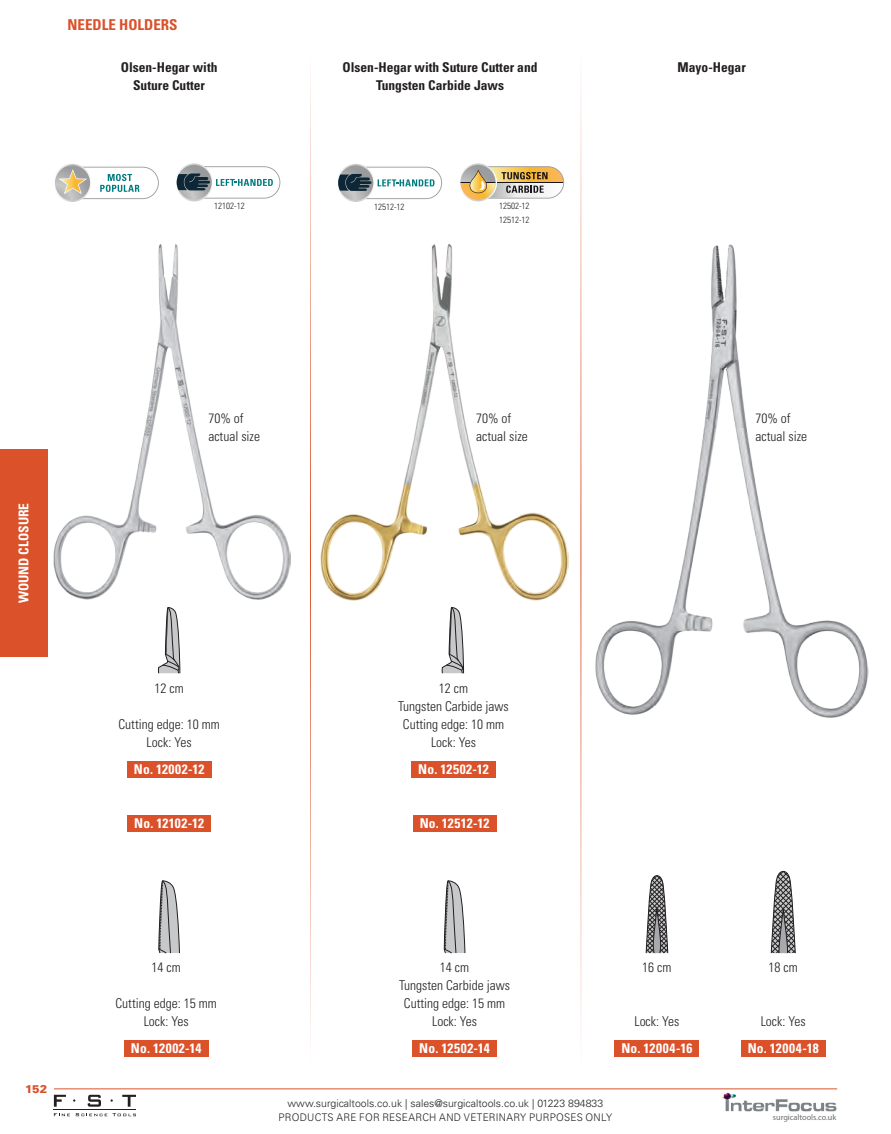
<style>
.page{position:relative;width:891px;height:1134px;background:#fff}
.page>*{position:absolute;margin:0;border:0;box-sizing:border-box;transform-origin:0 0}
.t1{font:700 condensed 15px "Univers LT Std";color:#da512a}
.t2{font:300 condensed 13.5px/18px "Univers LT Std";color:#231f20;text-align:center}
.t3{font:700 condensed 13.5px "Univers LT Std";letter-spacing:.015em;color:#fff}
.t4{font:700 condensed 13.5px/18px "Univers LT Std";color:#231f20;text-align:center}
.t5{font:900 11.25px "Univers LT Std";color:#da512a}
.t6{font:300 10.5px/13.5px "Univers LT Std";color:#231f20;text-align:center}
.t7{font:300 condensed 9px/13.2px "Univers LT Std";color:#231f20}
.t8{font:8.25px "Myriad Pro";color:#6c6d70}
</style>
<div class="page">
<hr style="left:54px;top:1089px;width:783px;height:1px;background:#da512a">
<svg style="left:54px;top:1095px;width:12px;height:12px"></svg>
<svg style="left:88px;top:1095px;width:13px;height:12px"></svg>
<svg style="left:122px;top:1095px;width:14px;height:12px"></svg>
<svg style="left:54px;top:1113px;width:16px;height:3px"></svg>
<svg style="left:76px;top:1113px;width:60px;height:3px"></svg>
<hr style="left:54px;top:1110px;width:82px;height:1px;background:#231f20">
<div style="left:0;top:449px;width:47px;height:208px;background:#da512a"></div>
<img style="left:320px;top:244px;width:248px;height:356px">
<div style="left:411px;top:761px;width:84px;height:16px;background:#da512a"></div>
<svg style="left:441px;top:607px;width:23px;height:67px"></svg>
<div style="left:741px;top:1040px;width:84px;height:16px;background:#da512a"></div>
<svg style="left:770px;top:871px;width:26px;height:83px"></svg>
<hr style="left:310px;top:52px;width:1px;height:1019px;background:#da512a">
<div style="left:124px;top:1040px;width:84px;height:16px;background:#da512a"></div>
<svg style="left:158px;top:880px;width:22px;height:74px"></svg>
<div style="left:412px;top:1040px;width:84px;height:16px;background:#da512a"></div>
<svg style="left:444px;top:880px;width:22px;height:74px"></svg>
<div style="left:413px;top:815px;width:83px;height:16px;background:#da512a"></div>
<svg style="left:338px;top:164px;width:104px;height:38px"></svg>
<svg style="left:460px;top:163px;width:104px;height:38px"></svg>
<img style="left:53px;top:244px;width:238px;height:356px">
<div style="left:127px;top:761px;width:84px;height:16px;background:#da512a"></div>
<svg style="left:157px;top:607px;width:24px;height:67px"></svg>
<img style="left:595px;top:244px;width:273px;height:474px">
<div style="left:615px;top:1040px;width:84px;height:16px;background:#da512a"></div>
<svg style="left:645px;top:875px;width:23px;height:79px"></svg>
<hr style="left:581px;top:52px;width:1px;height:1019px;background:#da512a">
<div style="left:127px;top:815px;width:84px;height:16px;background:#da512a"></div>
<svg style="left:55px;top:164px;width:104px;height:38px"></svg>
<svg style="left:176px;top:163px;width:104px;height:38px"></svg>
<img style="left:721px;top:1093px;width:116px;height:19px">
<p class="t1" style="left:68px;top:16px;width:111px">NEEDLE HOLDERS</p>
<p class="t4" style="left:121px;top:58px;width:98px">Olsen-Hegar with<br>Suture Cutter</p>
<p class="t4" style="left:342px;top:58px;width:196px">Olsen-Hegar with Suture Cutter and<br>Tungsten Carbide Jaws</p>
<p class="t7" style="left:214px;top:200px;width:32px">12102-12</p>
<p class="t7" style="left:499px;top:200px;width:32px">12502-12<br>12512-12</p>
<p class="t7" style="left:374px;top:200px;width:32px">12512-12</p>
<p class="t4" style="left:677px;top:58px;width:70px">Mayo-Hegar</p>
<p class="t3" style="left:15px;top:603px;width:102px;rotate:-90deg">WOUND CLOSURE</p>
<p class="t5" style="left:25px;top:1082px;width:24px">152</p>
<p class="t2" style="left:208px;top:409px;width:53px;text-align:left">70% of actual size</p>
<p class="t2" style="left:476px;top:409px;width:53px;text-align:left">70% of actual size</p>
<p class="t2" style="left:755px;top:409px;width:53px;text-align:left">70% of actual size</p>
<p class="t2" style="left:154px;top:679px;width:31px">12 cm</p>
<p class="t2" style="left:119px;top:715px;width:103px">Cutting edge: 10 mm<br>Lock: Yes</p>
<p class="t3" style="left:134px;top:761px;width:72px">No. 12002-12</p>
<p class="t3" style="left:134px;top:815px;width:71px">No. 12102-12</p>
<p class="t2" style="left:152px;top:958px;width:31px">14 cm</p>
<p class="t2" style="left:116px;top:994px;width:103px">Cutting edge: 15 mm<br>Lock: Yes</p>
<p class="t3" style="left:131px;top:1040px;width:72px">No. 12002-14</p>
<p class="t2" style="left:398px;top:679px;width:112px">12 cm<br>Tungsten Carbide jaws<br>Cutting edge: 10 mm<br>Lock: Yes</p>
<p class="t3" style="left:418px;top:761px;width:72px">No. 12502-12</p>
<p class="t3" style="left:420px;top:815px;width:71px">No. 12512-12</p>
<p class="t2" style="left:399px;top:958px;width:112px">14 cm<br>Tungsten Carbide jaws<br>Cutting edge: 15 mm<br>Lock: Yes</p>
<p class="t3" style="left:419px;top:1040px;width:72px">No. 12502-14</p>
<p class="t2" style="left:642px;top:958px;width:31px">16 cm</p>
<p class="t2" style="left:634px;top:1012px;width:46px">Lock: Yes</p>
<p class="t3" style="left:621px;top:1040px;width:72px">No. 12004-16</p>
<p class="t6" style="left:278px;top:1097px;width:335px">www.surgicaltools.co.uk | sales@surgicaltools.co.uk | 01223 894833<br>PRODUCTS ARE FOR RESEARCH AND VETERINARY PURPOSES ONLY</p>
<p class="t2" style="left:768px;top:958px;width:31px">18 cm</p>
<p class="t2" style="left:761px;top:1012px;width:46px">Lock: Yes</p>
<p class="t3" style="left:748px;top:1040px;width:72px">No. 12004-18</p>
<p class="t8" style="left:773px;top:1112px;width:65px">surgicaltools.co.uk</p>
</div>
